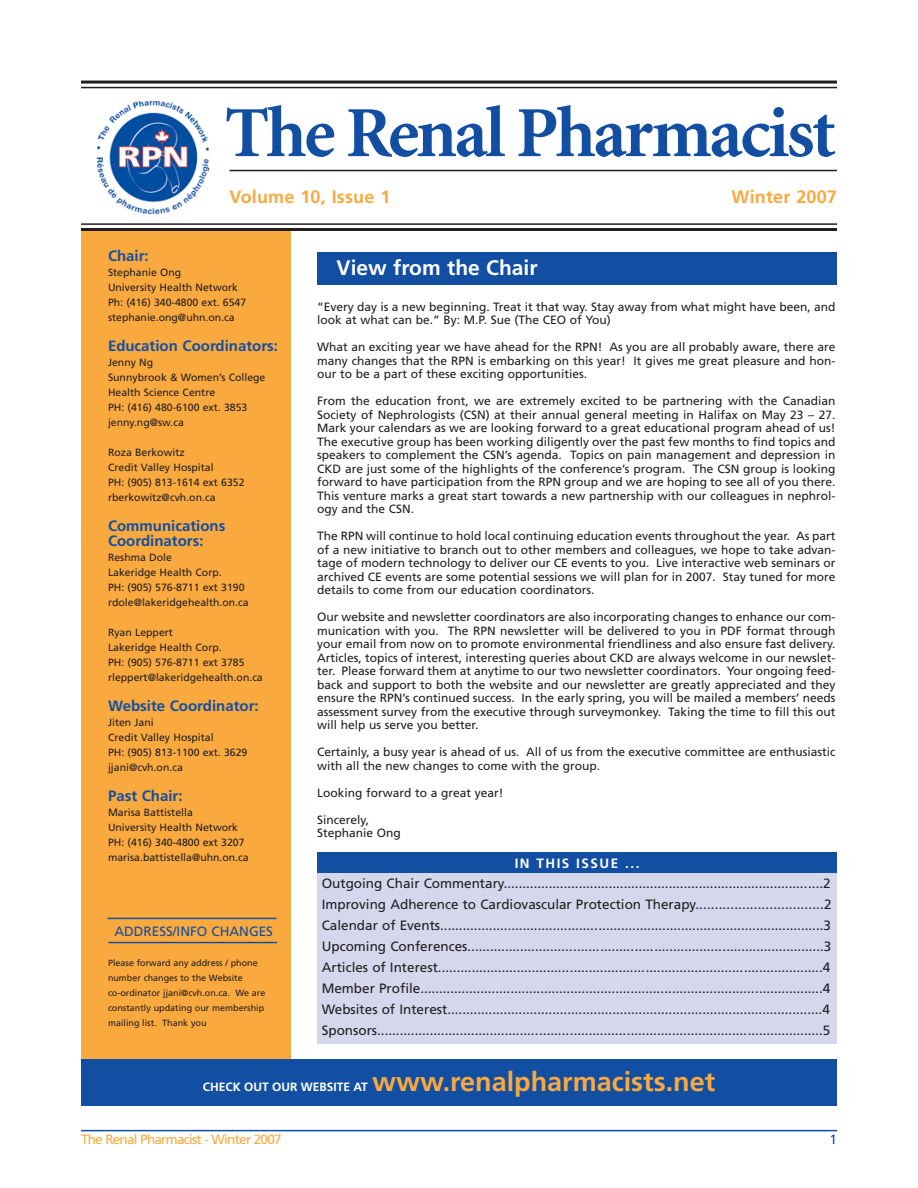
<style>
.page{position:relative;width:918px;height:1188px;background:#fff}
.page>*{position:absolute;margin:0;border:0;box-sizing:border-box;transform-origin:0 0}
.t1{font:700 72px "Minion";letter-spacing:-.035em;color:#124fa3}
.t2{font:700 27px "Frutiger";color:#faa93f}
.t3{font:700 21px "Frutiger";color:#fff}
.t4{font:700 18px "Frutiger";letter-spacing:.01em;color:#faa93f}
.t5{font:700 15px/15px "Frutiger";color:#124fa3}
.t6{font:13.5px/21px "Frutiger";color:#231f20}
.t7{font:13.5px "Frutiger";letter-spacing:-.055em;color:#faa93f}
.t8{font:13.5px "Frutiger";color:#124fa3}
.t9{font:700 13.5px "Frutiger";letter-spacing:.11em;color:#fff}
.t10{font:12px/13.5px "Frutiger";color:#231f20;text-align:justify}
.t11{font:700 12px "Frutiger";color:#fff}
.t12{font:10.5px/15px "Frutiger";color:#231f20}
.t13{font:9px/15px "Frutiger";color:#231f20}
</style>
<div class="page">
<div style="left:81px;top:230px;width:209px;height:830px;background:#faa93f"></div>
<hr style="left:81px;top:81px;width:756px;height:3px;background:#231f20">
<hr style="left:81px;top:87px;width:756px;height:1px;background:#231f20">
<hr style="left:81px;top:228px;width:756px;height:3px;background:#231f20">
<hr style="left:81px;top:223px;width:756px;height:2px;background:#231f20">
<div style="left:317px;top:252px;width:520px;height:33px;background:#124fa3"></div>
<hr style="left:108px;top:918px;width:169px;height:1px;background:#124fa3">
<hr style="left:108px;top:942px;width:169px;height:1px;background:#124fa3">
<div style="left:81px;top:1060px;width:756px;height:46px;background:#124fa3"></div>
<img style="left:96px;top:100px;width:114px;height:115px">
<div style="left:317px;top:852px;width:520px;height:22px;background:#124fa3"></div>
<hr style="left:81px;top:1130px;width:756px;height:1px;background:#124fa3">
<div style="left:317px;top:874px;width:520px;height:170px;background:#d5d7ed"></div>
<hr style="left:230px;top:170px;width:607px;height:1px;background:#231f20">
<h1 class="t1" style="left:225px;top:105px;width:612px">The Renal Pharmacist</h1>
<h3 class="t4" style="left:230px;top:189px;width:162px">Volume 10, Issue 1</h3>
<h3 class="t4" style="left:731px;top:189px;width:107px">Winter 2007</h3>
<p class="t5" style="left:108px;top:249px;width:42px">Chair:</p>
<p class="t12" style="left:108px;top:265px;width:140px">Stephanie Ong<br>University Health Network<br>Ph: (416) 340-4800 ext. 6547 stephanie.ong@uhn.on.ca</p>
<p class="t5" style="left:108px;top:339px;width:172px">Education Coordinators:</p>
<p class="t12" style="left:108px;top:355px;width:159px">Jenny Ng<br>Sunnybrook &amp; Women’s College<br>Health Science Centre<br>PH: (416) 480-6100 ext. 3853 jenny.ng@sw.ca</p>
<p class="t12" style="left:108px;top:445px;width:138px">Roza Berkowitz<br>Credit Valley Hospital<br>PH: (905) 813-1614 ext 6352 rberkowitz@cvh.on.ca</p>
<p class="t5" style="left:108px;top:519px;width:119px">Communications<br>Coordinators:</p>
<p class="t12" style="left:108px;top:550px;width:142px">Reshma Dole<br>Lakeridge Health Corp.<br>PH: (905) 576-8711 ext 3190 rdole@lakeridgehealth.on.ca</p>
<p class="t12" style="left:108px;top:625px;width:156px">Ryan Leppert<br>Lakeridge Health Corp.<br>PH: (905) 576-8711 ext 3785 rleppert@lakeridgehealth.on.ca</p>
<p class="t5" style="left:108px;top:699px;width:152px">Website Coordinator:</p>
<p class="t12" style="left:108px;top:715px;width:141px">Jiten Jani<br>Credit Valley Hospital<br>PH: (905) 813-1100 ext. 3629 jjani@cvh.on.ca</p>
<p class="t5" style="left:108px;top:789px;width:76px">Past Chair:</p>
<p class="t12" style="left:108px;top:805px;width:142px">Marisa Battistella<br>University Health Network<br>PH: (416) 340-4800 ext 3207 marisa.battistella@uhn.on.ca</p>
<p class="t8" style="left:114px;top:925px;width:160px">ADDRESS/INFO CHANGES</p>
<p class="t13" style="left:108px;top:956px;width:159px">Please forward any address / phone number changes to the Website co-ordinator jjani@cvh.on.ca. We are constantly updating our membership mailing list. Thank you</p>
<h3 class="t3" style="left:337px;top:259px;width:203px">View from the Chair</h3>
<p class="t10" style="left:317px;top:301px;width:520px">“Every day is a new beginning. Treat it that way. Stay away from what might have been, and look at what can be.” By: M.P. Sue (The CEO of You)</p>
<p class="t10" style="left:317px;top:341px;width:520px">What an exciting year we have ahead for the RPN! As you are all probably aware, there are many changes that the RPN is embarking on this year! It gives me great pleasure and hon&shy;our to be a part of these exciting opportunities.</p>
<p class="t10" style="left:317px;top:395px;width:520px">From the education front, we are extremely excited to be partnering with the Canadian Society of Nephrologists (CSN) at their annual general meeting in Halifax on May 23 – 27.<br>Mark your calendars as we are looking forward to a great educational program ahead of us!<br>The executive group has been working diligently over the past few months to find topics and speakers to complement the CSN’s agenda. Topics on pain management and depression in CKD are just some of the highlights of the conference’s program. The CSN group is looking forward to have participation from the RPN group and we are hoping to see all of you there.<br>This venture marks a great start towards a new partnership with our colleagues in nephrol&shy;ogy and the CSN.</p>
<p class="t10" style="left:317px;top:530px;width:520px">The RPN will continue to hold local continuing education events throughout the year. As part of a new initiative to branch out to other members and colleagues, we hope to take advan&shy;tage of modern technology to deliver our CE events to you. Live interactive web seminars or archived CE events are some potential sessions we will plan for in 2007. Stay tuned for more details to come from our education coordinators.</p>
<p class="t10" style="left:317px;top:611px;width:520px">Our website and newsletter coordinators are also incorporating changes to enhance our com&shy;munication with you. The RPN newsletter will be delivered to you in PDF format through your email from now on to promote environmental friendliness and also ensure fast delivery.<br>Articles, topics of interest, interesting queries about CKD are always welcome in our newslet&shy;ter. Please forward them at anytime to our two newsletter coordinators. Your ongoing feed&shy;back and support to both the website and our newsletter are greatly appreciated and they ensure the RPN’s continued success. In the early spring, you will be mailed a members’ needs assessment survey from the executive through surveymonkey. Taking the time to fill this out will help us serve you better.</p>
<p class="t10" style="left:317px;top:746px;width:520px">Certainly, a busy year is ahead of us. All of us from the executive committee are enthusiastic with all the new changes to come with the group.</p>
<p class="t10" style="left:317px;top:787px;width:188px">Looking forward to a great year!</p>
<p class="t10" style="left:317px;top:814px;width:85px">Sincerely,<br>Stephanie Ong</p>
<p class="t9" style="left:515px;top:858px;width:126px">IN THIS ISSUE ...</p>
<p class="t6" style="left:322px;top:874px;width:511px">Outgoing Chair Commentary.....................................................................................2<br>Improving Adherence to Cardiovascular Protection Therapy.................................2<br>Calendar of Events......................................................................................................3<br>Upcoming Conferences..............................................................................................3<br>Articles of Interest......................................................................................................4<br>Member Profile...........................................................................................................4<br>Websites of Interest....................................................................................................4<br>Sponsors......................................................................................................................5</p>
<p class="t11" style="left:203px;top:1082px;width:167px">CHECK OUT OUR WEBSITE AT</p>
<h2 class="t2" style="left:372px;top:1071px;width:345px">www.renalpharmacists.net</h2>
<p class="t7" style="left:81px;top:1134px;width:202px">The Renal Pharmacist - Winter 2007</p>
<p class="t8" style="left:829px;top:1134px;width:9px">1</p>
</div>
